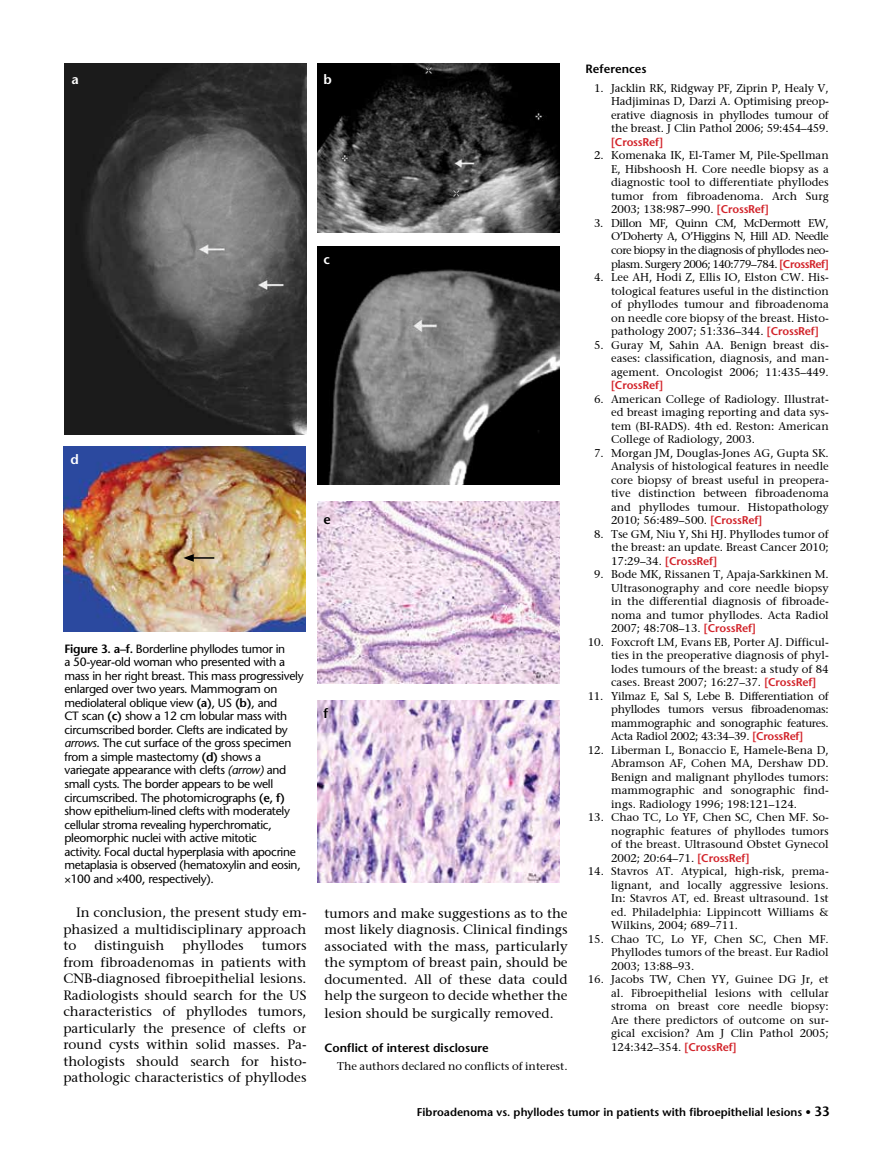
<style>
.page{position:relative;width:893px;height:1170px;background:#fff}
.page>*{position:absolute;margin:0;border:0;box-sizing:border-box;transform-origin:0 0}
.t1{font:13.5px/16.5px "Stone Serif";color:#000;text-align:justify}
.t2{font:600 13.5px "Stone Sans Std";color:#fff}
.t3{font:600 13.5px "Stone Sans Std";color:#000}
.t4{font:12px "Stone Sans Normal Tr";letter-spacing:-.025em;color:#000}
.t5{font:600 12px "Stone Sans Std";color:#000}
.t6{font:11.25px/13.5px "Stone Serif";color:#000;text-align:justify}
.t7{font:600 11.25px "Stone Sans Std";color:#000}
.t8{font:600 11.25px "Stone Sans Std";letter-spacing:-.015em;color:#d2232a}
.s1{font-family:"Stone Sans Std";font-weight:600}
.s2{font-family:"Stone Sans Italic Tr"}
.s3{font-family:"Stone Sans Std";font-weight:600;color:#d2232a}
.s4{font-family:"Stone Serif";font-weight:400;color:#000}
.s5{font-size:13.5px}
</style>
<div class="page">
<img style="left:64px;top:64px;width:243px;height:370px">
<img style="left:318px;top:700px;width:242px;height:182px">
<img style="left:317px;top:64px;width:243px;height:168px">
<img style="left:318px;top:246px;width:242px;height:238px">
<img style="left:317px;top:501px;width:243px;height:182px">
<img style="left:63px;top:446px;width:243px;height:185px">
<svg style="left:183px;top:554px;width:31px;height:7px"></svg>
<p class="t2" style="left:72px;top:71px;width:9px">a</p>
<p class="t2" style="left:323px;top:71px;width:10px">b</p>
<p class="t2" style="left:323px;top:251px;width:8px">c</p>
<p class="t2" style="left:70px;top:451px;width:10px">d</p>
<p class="t3" style="left:323px;top:511px;width:9px">e</p>
<p class="t4" style="left:64px;top:641px;width:222px"><span class="s1">Figure 3. a–f.</span> Borderline phyllodes tumor in</p>
<p class="t4" style="left:64px;top:654px;width:222px">a 50-year-old woman who presented with a</p>
<p class="t4" style="left:64px;top:668px;width:241px">mass in her right breast. This mass progressively</p>
<p class="t4" style="left:64px;top:681px;width:214px">enlarged over two years. Mammogram on</p>
<p class="t4" style="left:64px;top:695px;width:214px">mediolateral oblique view <span class="s1">(a)</span>, US <span class="s1">(b)</span>, and</p>
<p class="t4" style="left:64px;top:708px;width:224px">CT scan <span class="s1">(c)</span> show a 12 cm lobular mass with</p>
<p class="t4" style="left:64px;top:722px;width:225px">circumscribed border. Clefts are indicated by</p>
<p class="t4" style="left:64px;top:735px;width:229px"><span class="s2">arrows</span>. The cut surface of the gross specimen</p>
<p class="t4" style="left:64px;top:749px;width:198px">from a simple mastectomy <span class="s1">(d)</span> shows a</p>
<p class="t4" style="left:64px;top:762px;width:223px">variegate appearance with clefts <span class="s2">(arrow)</span> and</p>
<p class="t4" style="left:64px;top:776px;width:210px">small cysts. The border appears to be well</p>
<p class="t4" style="left:64px;top:789px;width:222px">circumscribed. The photomicrographs <span class="s1">(e, f)</span></p>
<p class="t4" style="left:64px;top:803px;width:227px">show epithelium-lined clefts with moderately</p>
<p class="t4" style="left:64px;top:816px;width:209px">cellular stroma revealing hyperchromatic,</p>
<p class="t4" style="left:64px;top:830px;width:194px">pleomorphic nuclei with active mitotic</p>
<p class="t4" style="left:64px;top:843px;width:233px">activity. Focal ductal hyperplasia with apocrine</p>
<p class="t4" style="left:64px;top:857px;width:238px">metaplasia is observed (hematoxylin and eosin,</p>
<p class="t4" style="left:71px;top:870px;width:145px">100 and 400, respectively).</p>
<p class="t1" style="left:63px;top:903px;width:245px;text-indent:13px">In conclusion, the present study em&shy;phasized a multidisciplinary approach to</p>
<p class="t1" style="left:94px;top:936px;width:71px">distinguish</p>
<p class="t1" style="left:182px;top:936px;width:63px">phyllodes</p>
<p class="t1" style="left:63px;top:936px;width:245px;text-indent:198px">tumors from fibroadenomas in patients with CNB-diagnosed fibroepithelial lesions.<br>Radiologists should search for the US characteristics of phyllodes tumors, particularly the presence of clefts or round cysts within solid masses. Pa&shy;thologists should search for histo&shy;pathologic characteristics of phyllodes</p>
<p class="t3" style="left:323px;top:705px;width:6px">f</p>
<p class="t1" style="left:324px;top:904px;width:245px">tumors and make suggestions as to the most likely diagnosis. Clinical findings associated with the mass, particularly the symptom of breast pain, should be documented. All of these data could help the surgeon to decide whether the lesion should be surgically removed.</p>
<p class="t5" style="left:324px;top:1040px;width:166px">Conflict of interest disclosure</p>
<p class="t6" style="left:337px;top:1059px;width:232px">The authors declared no conflicts of interest.</p>
<p class="t5" style="left:586px;top:61px;width:62px">References</p>
<p class="t6" style="left:611px;top:81px;width:219px;text-indent:-17px">1. Jacklin RK, Ridgway PF, Ziprin P, Healy V, Hadjiminas D, Darzi A. Optimising preop&shy;erative diagnosis in phyllodes tumour of the breast. J Clin Pathol 2006; 59:454–459.</p>
<p class="t8" style="left:611px;top:135px;width:53px">[CrossRef]</p>
<p class="t6" style="left:611px;top:148px;width:219px;text-indent:-17px">2. Komenaka IK, El-Tamer M, Pile-Spellman E, Hibshoosh H. Core needle biopsy as a diagnostic tool to differentiate phyllodes tumor from fibroadenoma. Arch Surg 2003; 138:987–990. <span class="s3">[CrossRef]</span></p>
<p class="t6" style="left:611px;top:216px;width:219px;text-indent:-17px">3. Dillon MF, Quinn CM, McDermott EW, O’Doherty A, O’Higgins N, Hill AD. Needle core biopsy in the diagnosis of phyllodes neo&shy;plasm. Surgery 2006; 140:779–784. <span class="s3">[CrossRef]</span></p>
<p class="t6" style="left:611px;top:270px;width:219px;text-indent:-17px">4. Lee AH, Hodi Z, Ellis IO, Elston CW. His&shy;tological features useful in the distinction of phyllodes tumour and fibroadenoma on needle core biopsy of the breast. Histo&shy;pathology 2007; 51:336–344. <span class="s3">[CrossRef]</span></p>
<p class="t6" style="left:611px;top:337px;width:219px;text-indent:-17px">5. Guray M, Sahin AA. Benign breast dis&shy;eases: classification, diagnosis, and man&shy;agement. Oncologist 2006; 11:435–449.</p>
<p class="t8" style="left:611px;top:378px;width:53px">[CrossRef]</p>
<p class="t6" style="left:611px;top:391px;width:219px;text-indent:-17px">6. American College of Radiology. Illustrat&shy;ed breast imaging reporting and data sys&shy;tem (BI-RADS). 4th ed. Reston: American College of Radiology, 2003.</p>
<p class="t6" style="left:611px;top:445px;width:219px;text-indent:-17px">7. Morgan JM, Douglas-Jones AG, Gupta SK.<br>Analysis of histological features in needle core biopsy of breast useful in preopera&shy;tive distinction between fibroadenoma and phyllodes tumour. Histopathology 2010; 56:489–500. <span class="s3">[CrossRef]</span></p>
<p class="t6" style="left:594px;top:526px;width:236px;text-align:right">8. Tse GM, Niu Y, Shi HJ. Phyllodes tumor of the breast: an update. Breast Cancer 2010;</p>
<p class="t8" style="left:611px;top:554px;width:107px"><span class="s4">17:29–34.</span> [CrossRef]</p>
<p class="t6" style="left:611px;top:567px;width:219px;text-indent:-17px">9. Bode MK, Rissanen T, Apaja-Sarkkinen M.<br>Ultrasonography and core needle biopsy in the differential diagnosis of fibroade&shy;noma and tumor phyllodes. Acta Radiol 2007; 48:708–13. <span class="s3">[CrossRef]</span></p>
<p class="t6" style="left:611px;top:634px;width:219px;text-indent:-23px">10. Foxcroft LM, Evans EB, Porter AJ. Difficul&shy;ties in the preoperative diagnosis of phyl&shy;lodes tumours of the breast: a study of 84 cases. Breast 2007; 16:27–37. <span class="s3">[CrossRef]</span></p>
<p class="t6" style="left:611px;top:688px;width:219px;text-indent:-23px">11. Yilmaz E, Sal S, Lebe B. Differentiation of phyllodes tumors versus fibroadenomas: mammographic and sonographic features.<br>Acta Radiol 2002; 43:34–39. <span class="s3">[CrossRef]</span></p>
<p class="t6" style="left:611px;top:742px;width:219px;text-indent:-23px">12. Liberman L, Bonaccio E, Hamele-Bena D, Abramson AF, Cohen MA, Dershaw DD.<br>Benign and malignant phyllodes tumors: mammographic and sonographic find&shy;ings. Radiology 1996; 198:121–124.</p>
<p class="t6" style="left:611px;top:810px;width:219px;text-indent:-23px">13. Chao TC, Lo YF, Chen SC, Chen MF. So&shy;nographic features of phyllodes tumors of the breast. Ultrasound Obstet Gynecol 2002; 20:64–71. <span class="s3">[CrossRef]</span></p>
<p class="t6" style="left:611px;top:864px;width:219px;text-indent:-23px">14. Stavros AT. Atypical, high-risk, prema&shy;lignant, and locally aggressive lesions.<br>In: Stavros AT, ed. Breast ultrasound. 1st ed. Philadelphia: Lippincott Williams &amp; Wilkins, 2004; 689–711.</p>
<p class="t6" style="left:611px;top:931px;width:219px;text-indent:-23px">15. Chao TC, Lo YF, Chen SC, Chen MF.<br>Phyllodes tumors of the breast. Eur Radiol 2003; 13:88–93.</p>
<p class="t6" style="left:611px;top:972px;width:219px;text-indent:-23px">16. Jacobs TW, Chen YY, Guinee DG Jr, et al. Fibroepithelial lesions with cellular stroma on breast core needle biopsy:<br>Are there predictors of outcome on sur&shy;gical excision? Am J Clin Pathol 2005; 124:342–354. <span class="s3">[CrossRef]</span></p>
<p class="t7" style="left:417px;top:1105px;width:414px">Fibroadenoma vs. phyllodes tumor in patients with fibroepithelial lesions • <span class="s5">33</span></p>
</div>
